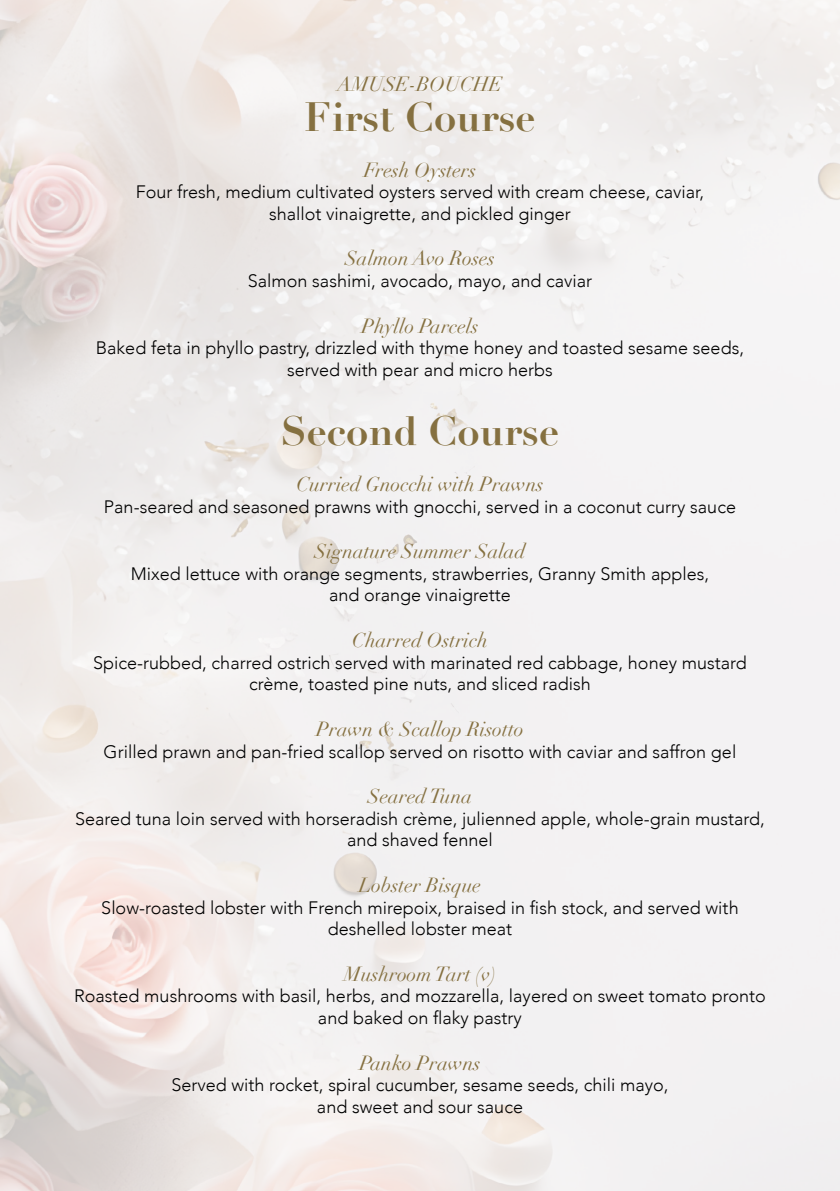
<style>
.page{position:relative;width:840px;height:1191px;background:#fff}
.page>*{position:absolute;margin:0;border:0;box-sizing:border-box;transform-origin:0 0}
.t1{font:700 40px "Didot";color:#857040}
.t2{font:italic 20px "Didot";color:#857040}
.t3{font:300 18px/21.6px "Avenir";color:#000;text-align:center}
</style>
<div class="page">
<p class="t2" style="left:337px;top:72px;width:167px">AMUSE-BOUCHE</p>
<h1 class="t1" style="left:304px;top:92px;width:233px">First Course</h1>
<p class="t2" style="left:363px;top:157px;width:114px">Fresh Oysters</p>
<p class="t3" style="left:136px;top:181px;width:569px">Four fresh, medium cultivated oysters served with cream cheese, caviar, shallot vinaigrette, and pickled ginger</p>
<p class="t2" style="left:345px;top:246px;width:151px">Salmon Avo Roses</p>
<p class="t3" style="left:248px;top:270px;width:345px">Salmon sashimi, avocado, mayo, and caviar</p>
<p class="t2" style="left:361px;top:313px;width:118px">Phyllo Parcels</p>
<p class="t3" style="left:96px;top:337px;width:649px">Baked feta in phyllo pastry, drizzled with thyme honey and toasted sesame seeds, served with pear and micro herbs</p>
<h1 class="t1" style="left:281px;top:406px;width:279px">Second Course</h1>
<p class="t2" style="left:296px;top:472px;width:248px">Curried Gnocchi with Prawns</p>
<p class="t3" style="left:104px;top:495px;width:633px">Pan-seared and seasoned prawns with gnocchi, served in a coconut curry sauce</p>
<p class="t2" style="left:314px;top:539px;width:212px">Signature Summer Salad</p>
<p class="t3" style="left:131px;top:563px;width:579px">Mixed lettuce with orange segments, strawberries, Granny Smith apples, and orange vinaigrette</p>
<p class="t2" style="left:352px;top:628px;width:137px">Charred Ostrich</p>
<p class="t3" style="left:93px;top:651px;width:654px">Spice-rubbed, charred ostrich served with marinated red cabbage, honey mustard crème, toasted pine nuts, and sliced radish</p>
<p class="t2" style="left:316px;top:716px;width:209px">Prawn &amp; Scallop Risotto</p>
<p class="t3" style="left:104px;top:740px;width:633px">Grilled prawn and pan-fried scallop served on risotto with caviar and saffron gel</p>
<p class="t2" style="left:367px;top:784px;width:106px">Seared Tuna</p>
<p class="t3" style="left:75px;top:807px;width:691px">Seared tuna loin served with horseradish crème, julienned apple, whole-grain mustard, and shaved fennel</p>
<p class="t2" style="left:358px;top:872px;width:124px">Lobster Bisque</p>
<p class="t3" style="left:101px;top:896px;width:638px">Slow-roasted lobster with French mirepoix, braised in fish stock, and served with deshelled lobster meat</p>
<p class="t2" style="left:344px;top:961px;width:153px">Mushroom Tart (v)</p>
<p class="t3" style="left:74px;top:985px;width:692px">Roasted mushrooms with basil, herbs, and mozzarella, layered on sweet tomato pronto and baked on flaky pastry</p>
<p class="t2" style="left:359px;top:1050px;width:122px">Panko Prawns</p>
<p class="t3" style="left:171px;top:1074px;width:498px">Served with rocket, spiral cucumber, sesame seeds, chili mayo, and sweet and sour sauce</p>
</div>
